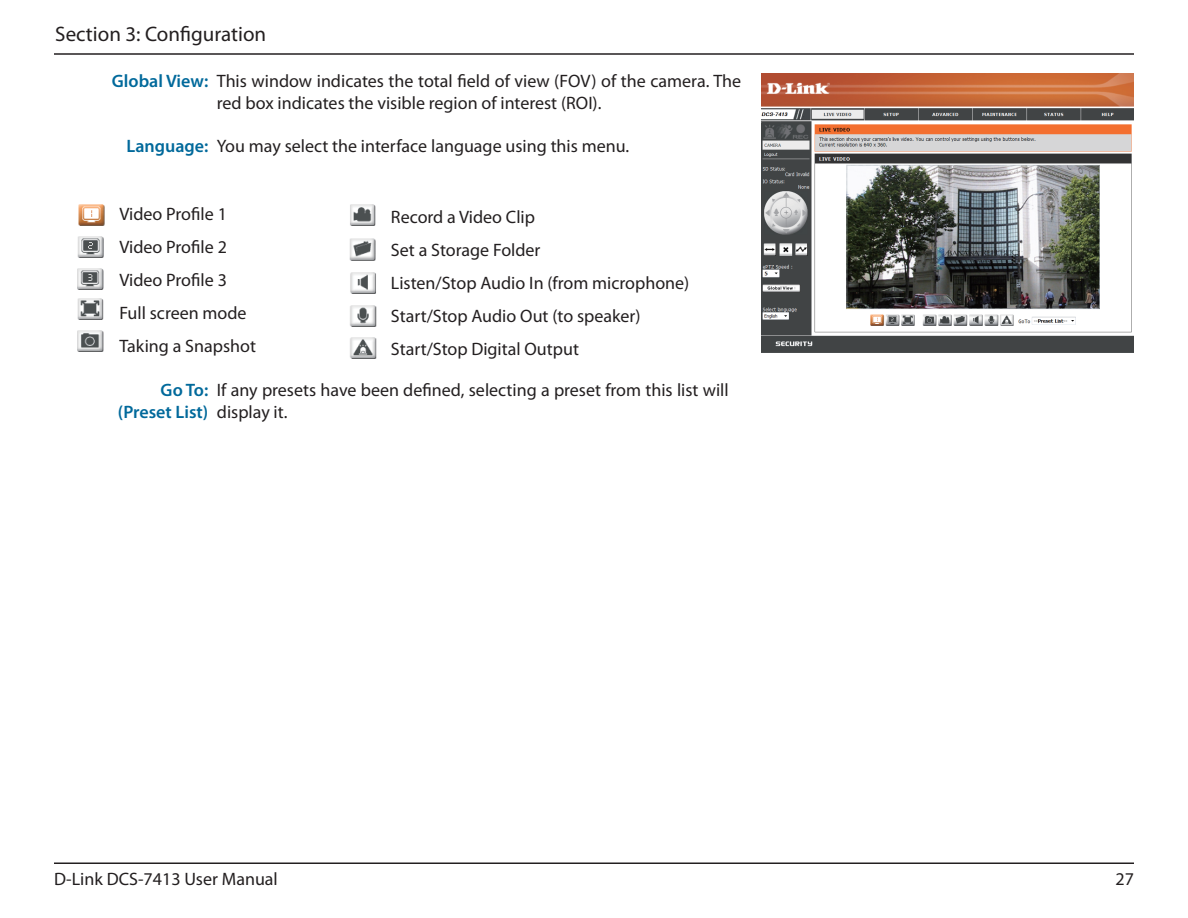
<style>
.page{position:relative;width:1188px;height:918px;background:#fff}
.page>*{position:absolute;margin:0;border:0;box-sizing:border-box;transform-origin:0 0}
.t1{font:21px "Myriad Pro";color:#231f20}
.t2{font:18px/33px "Myriad Pro";color:#231f20}
.t3{font:600 18px/21.6px "Myriad Pro";color:#00699b;text-align:right}
</style>
<div class="page">
<hr style="left:54px;top:53px;width:1080px;height:2px;background:#231f20">
<hr style="left:54px;top:862px;width:1080px;height:2px;background:#231f20">
<img style="left:78px;top:204px;width:27px;height:22px">
<img style="left:77px;top:236px;width:27px;height:22px">
<img style="left:77px;top:268px;width:27px;height:52px">
<img style="left:77px;top:330px;width:27px;height:22px">
<img style="left:350px;top:204px;width:26px;height:22px">
<img style="left:349px;top:238px;width:27px;height:23px">
<img style="left:350px;top:272px;width:26px;height:22px">
<img style="left:350px;top:305px;width:27px;height:22px">
<img style="left:350px;top:337px;width:27px;height:22px">
<img style="left:761px;top:74px;width:373px;height:278px">
<img style="left:847px;top:165px;width:253px;height:144px">
<p class="t1" style="left:55px;top:21px;width:213px">Section 3: Configuration</p>
<p class="t3" style="left:112px;top:70px;width:98px">Global View:</p>
<p class="t3" style="left:126px;top:134px;width:83px">Language:</p>
<p class="t2" style="left:217px;top:70px;width:526px;line-height:21.6px">This window indicates the total field of view (FOV) of the camera. The red box indicates the visible region of interest (ROI).</p>
<p class="t2" style="left:217px;top:129px;width:414px">You may select the interface language using this menu.</p>
<p class="t2" style="left:119px;top:197px;width:138px">Video Profile 1<br>Video Profile 2<br>Video Profile 3<br>Full screen mode<br>Taking a Snapshot</p>
<p class="t2" style="left:391px;top:200px;width:300px">Record a Video Clip<br>Set a Storage Folder<br>Listen/Stop Audio In (from microphone)<br>Start/Stop Audio Out (to speaker)<br>Start/Stop Digital Output</p>
<p class="t3" style="left:118px;top:379px;width:92px">Go To: (Preset List)</p>
<p class="t2" style="left:217px;top:379px;width:513px;line-height:21.6px">If any presets have been defined, selecting a preset from this list will display it.</p>
<p class="t2" style="left:54px;top:862px;width:225px">D-Link DCS-7413 User Manual</p>
<p class="t2" style="left:1116px;top:862px;width:20px">27</p>
</div>
